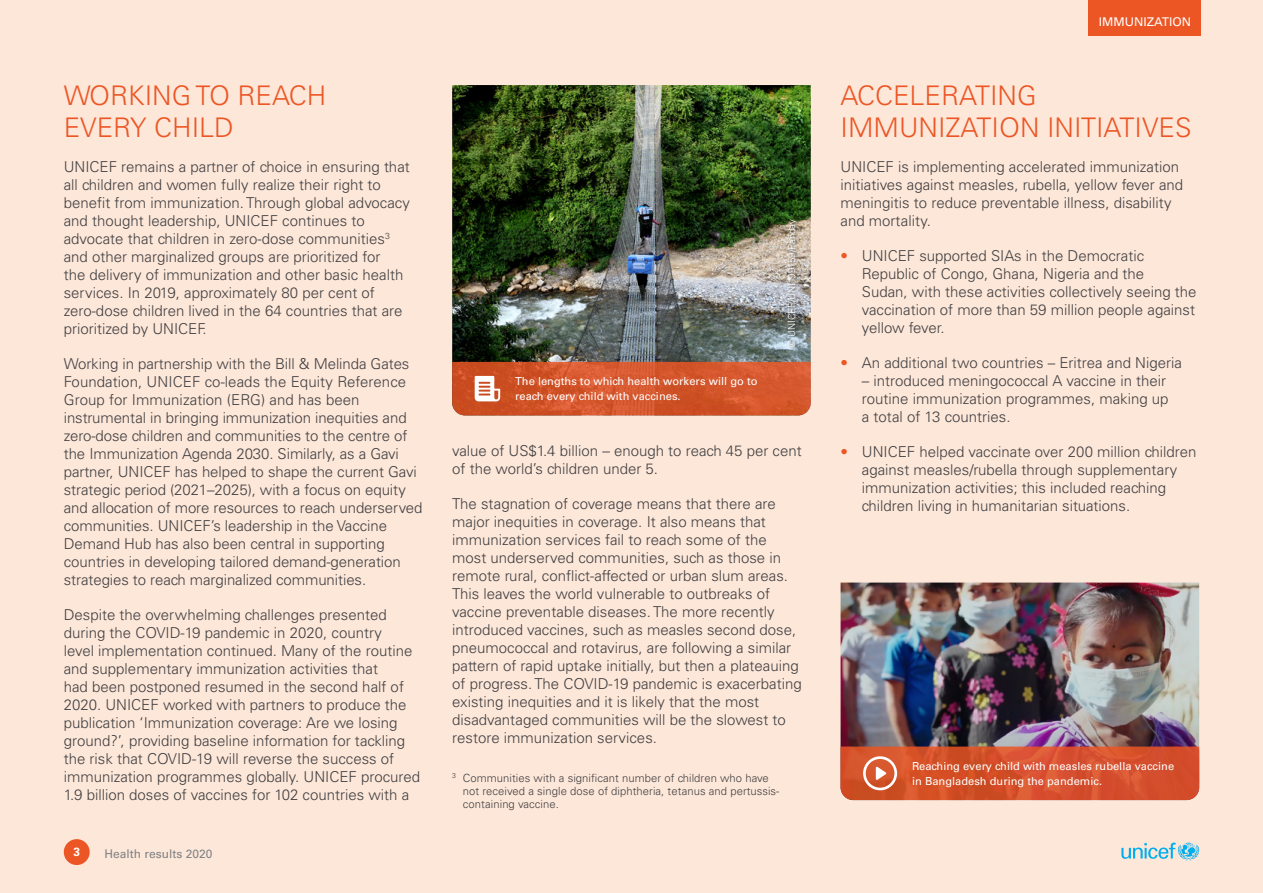
<style>
.page{position:relative;width:1263px;height:893px;background:#fde7d9}
.page>*{position:absolute;margin:0;border:0;box-sizing:border-box;transform-origin:0 0}
.t1{font:300 27px/32.4px "Univers LT Std";color:#ec5624}
.t2{font:300 15px/18px "Univers LT Std";color:#414042}
.t3{font:12px "Univers LT Std";color:#808285}
.t4{font:12px "Univers LT Std";color:#fff}
.t5{font:700 12px "Univers LT Std";color:#fff}
.t6{font:300 11.25px/12.8px "Univers LT Std";letter-spacing:.005em;color:#414042}
.t7{font:11.1px/15px "Univers LT Std";color:#fff}
.t8{font:300 9.75px "Univers LT Std";letter-spacing:-.01em;color:#fff}
.s1{color:#ec5624}
</style>
<div class="page">
<img style="left:840px;top:583px;width:359px;height:163px">
<img style="left:452px;top:85px;width:359px;height:277px">
<svg style="left:452px;top:362px;width:359px;height:53px;background:#d45930"></svg>
<svg style="left:840px;top:746px;width:359px;height:54px;background:#d45430"></svg>
<div style="left:788px;top:219px;width:12px;height:131px;background:#000;opacity:.5"></div>
<div style="left:1088px;top:0;width:113px;height:36px;background:#ec5624"></div>
<div style="left:64px;top:839px;width:26px;height:26px;background:#ec5624;border-radius:50%"></div>
<svg style="left:1121px;top:843px;width:78px;height:17px"></svg>
<h1 class="t1" style="left:64px;top:79px;width:264px">WORKING TO REACH<br>EVERY CHILD</h1>
<p class="t2" style="left:64px;top:158px;width:348px">UNICEF remains a partner of choice in ensuring that all children and women fully realize their right to benefit from immunization. Through global advocacy and thought leadership, UNICEF continues to advocate that children in zero-dose communities<sup>3 </sup>and other marginalized groups are prioritized for<br>the delivery of immunization and other basic health services. In 2019, approximately 80 per cent of zero-dose children lived in the 64 countries that are prioritized by UNICEF.</p>
<p class="t2" style="left:64px;top:355px;width:360px">Working in partnership with the Bill &amp; Melinda Gates Foundation, UNICEF co-leads the Equity Reference Group for Immunization (ERG) and has been instrumental in bringing immunization inequities and zero-dose children and communities to the centre of the Immunization Agenda 2030. Similarly, as a Gavi partner, UNICEF has helped to shape the current Gavi strategic period (2021–2025), with a focus on equity and allocation of more resources to reach underserved communities. UNICEF’s leadership in the Vaccine Demand Hub has also been central in supporting countries in developing tailored demand-generation strategies to reach marginalized communities.</p>
<p class="t2" style="left:64px;top:606px;width:358px">Despite the overwhelming challenges presented during the COVID-19 pandemic in 2020, country<br>level implementation continued. Many of the routine and supplementary immunization activities that<br>had been postponed resumed in the second half of 2020. UNICEF worked with partners to produce the publication ‘Immunization coverage: Are we losing ground?’, providing baseline information for tackling the risk that COVID-19 will reverse the success of immunization programmes globally. UNICEF procured 1.9 billion doses of vaccines for 102 countries with a</p>
<p class="t5" style="left:73px;top:845px;width:8px">3</p>
<p class="t3" style="left:104px;top:846px;width:110px">Health results 2020</p>
<p class="t7" style="left:515px;top:374px;width:244px">The lengths to which health workers will go to reach every child with vaccines.</p>
<p class="t8" style="left:786px;top:347px;width:129px;rotate:-90deg">© UNICEF/UNI199159/Panday</p>
<p class="t2" style="left:452px;top:442px;width:351px">value of US$1.4 billion – enough to reach 45 per cent of the world’s children under 5.</p>
<p class="t2" style="left:452px;top:495px;width:351px">The stagnation of coverage means that there are major inequities in coverage. It also means that immunization services fail to reach some of the most underserved communities, such as those in remote rural, conflict-affected or urban slum areas.<br>This leaves the world vulnerable to outbreaks of vaccine preventable diseases. The more recently introduced vaccines, such as measles second dose, pneumococcal and rotavirus, are following a similar pattern of rapid uptake initially, but then a plateauing of progress. The COVID-19 pandemic is exacerbating existing inequities and it is likely that the most disadvantaged communities will be the slowest to restore immunization services.</p>
<p class="t6" style="left:463px;top:772px;width:318px;text-indent:-11px"><sup>3</sup> Communities with a significant number of children who have not received a single dose of diphtheria, tetanus and pertussis&shy;containing vaccine.</p>
<p class="t4" style="left:1099px;top:14px;width:94px">IMMUNIZATION</p>
<h1 class="t1" style="left:840px;top:79px;width:352px">ACCELERATING<br>IMMUNIZATION INITIATIVES</h1>
<p class="t2" style="left:840px;top:158px;width:344px">UNICEF is implementing accelerated immunization initiatives against measles, rubella, yellow fever and meningitis to reduce preventable illness, disability and mortality.</p>
<p class="t2" style="left:862px;top:247px;width:336px;text-indent:-21px"><span class="s1">•</span> UNICEF supported SIAs in the Democratic Republic of Congo, Ghana, Nigeria and the<br>Sudan, with these activities collectively seeing the vaccination of more than 59 million people against yellow fever.</p>
<p class="t2" style="left:840px;top:354px;width:343px"><span class="s1">•</span> An additional two countries – Eritrea and Nigeria</p>
<p class="t2" style="left:862px;top:372px;width:308px">– introduced meningococcal A vaccine in their routine immunization programmes, making up a total of 13 countries.</p>
<p class="t2" style="left:862px;top:443px;width:336px;text-indent:-21px"><span class="s1">•</span> UNICEF helped vaccinate over 200 million children against measles/rubella through supplementary immunization activities; this included reaching children living in humanitarian situations.</p>
<p class="t7" style="left:912px;top:758px;width:264px">Reaching every child with measles rubella vaccine in Bangladesh during the pandemic.</p>
</div>
